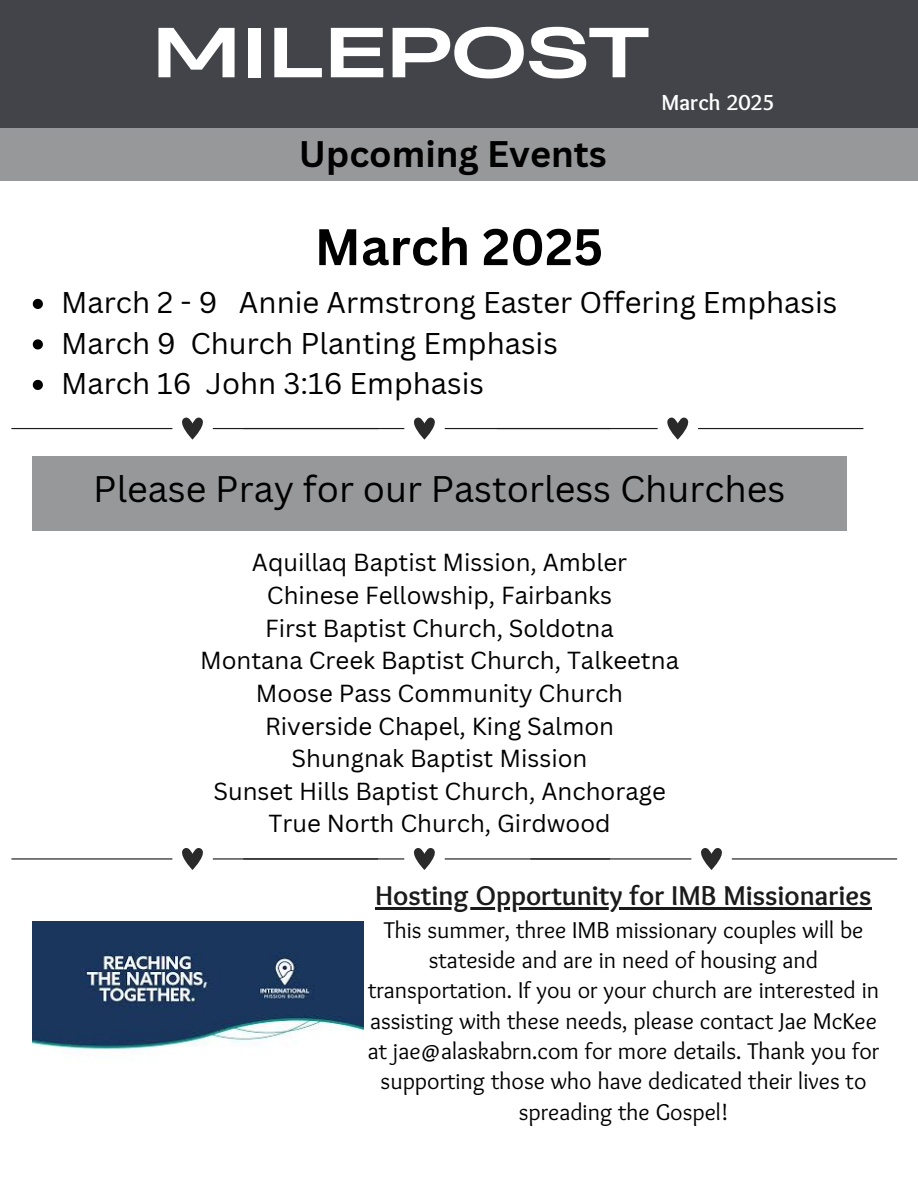
<style>
.page{position:relative;width:918px;height:1188px;background:#fff}
.page>*{position:absolute;margin:0;border:0;box-sizing:border-box;transform-origin:0 0}
.t1{font:66.45px "Heading Now 94";color:#fff}
.t2{font:700 50.25px "Canva Sans";color:#000}
.t3{font:36px "Canva Sans";color:#000}
.t4{font:700 36px "Canva Sans";color:#000}
.t5{font:29.25px "Canva Sans";color:#000}
.t6{font:700 28.35px "Sukar";color:#1c1b1b}
.t7{font:24px "Canva Sans";color:#000}
.t8{font:23.85px/30.3px "Sukar";color:#000;text-align:center}
.t9{font:700 22.5px "Sukar";color:#fff}
</style>
<div class="page">
<div style="left:0;top:0;width:918px;height:128px;background:#424449"></div>
<div style="left:0;top:128px;width:918px;height:53px;background:#97989a"></div>
<div style="left:33px;top:456px;width:814px;height:75px;background:#97989a"></div>
<svg style="left:33px;top:299px;width:10px;height:10px"></svg>
<svg style="left:33px;top:339px;width:10px;height:10px"></svg>
<svg style="left:33px;top:380px;width:10px;height:10px"></svg>
<svg style="left:11px;top:417px;width:852px;height:23px"></svg>
<svg style="left:11px;top:848px;width:886px;height:22px"></svg>
<img style="left:33px;top:922px;width:330px;height:132px">
<hr style="left:376px;top:907px;width:496px;height:2px;background:#1c1b1b">
<p class="t1" style="left:152px;top:8px;width:499px">MILEPOST</p>
<p class="t4" style="left:299px;top:129px;width:309px">Upcoming Events</p>
<p class="t9" style="left:662px;top:89px;width:115px">March 2025</p>
<h1 class="t2" style="left:315px;top:211px;width:290px">March 2025</h1>
<h6 class="t5" style="left:61px;top:282px;width:778px">March 2 - 9 Annie Armstrong Easter Offering Emphasis</h6>
<h3 class="t5" style="left:61px;top:323px;width:498px">March 9 Church Planting Emphasis</h3>
<h2 class="t5" style="left:61px;top:363px;width:425px">March 16 John 3:16 Emphasis</h2>
<p class="t3" style="left:93px;top:463px;width:694px">Please Pray for our Pastorless Churches</p>
<p class="t7" style="left:252px;top:546px;width:377px">Aquillaq Baptist Mission, Ambler</p>
<p class="t7" style="left:267px;top:578px;width:347px">Chinese Fellowship, Fairbanks</p>
<p class="t7" style="left:265px;top:611px;width:350px">First Baptist Church, Soldotna</p>
<p class="t7" style="left:200px;top:644px;width:481px">Montana Creek Baptist Church, Talkeetna</p>
<p class="t7" style="left:256px;top:676px;width:369px">Moose Pass Community Church</p>
<h4 class="t7" style="left:265px;top:709px;width:351px">Riverside Chapel, King Salmon</h4>
<p class="t7" style="left:292px;top:742px;width:297px">Shungnak Baptist Mission</p>
<p class="t7" style="left:213px;top:774px;width:454px">Sunset Hills Baptist Church, Anchorage</p>
<p class="t7" style="left:268px;top:807px;width:344px">True North Church, Girdwood</p>
<p class="t6" style="left:376px;top:879px;width:498px">Hosting Opportunity for IMB Missionaries</p>
<p class="t8" style="left:368px;top:916px;width:513px">This summer, three IMB missionary couples will be stateside and are in need of housing and transportation. If you or your church are interested in assisting with these needs, please contact Jae McKee at jae@alaskabrn.com for more details. Thank you for supporting those who have dedicated their lives to spreading the Gospel!</p>
</div>
